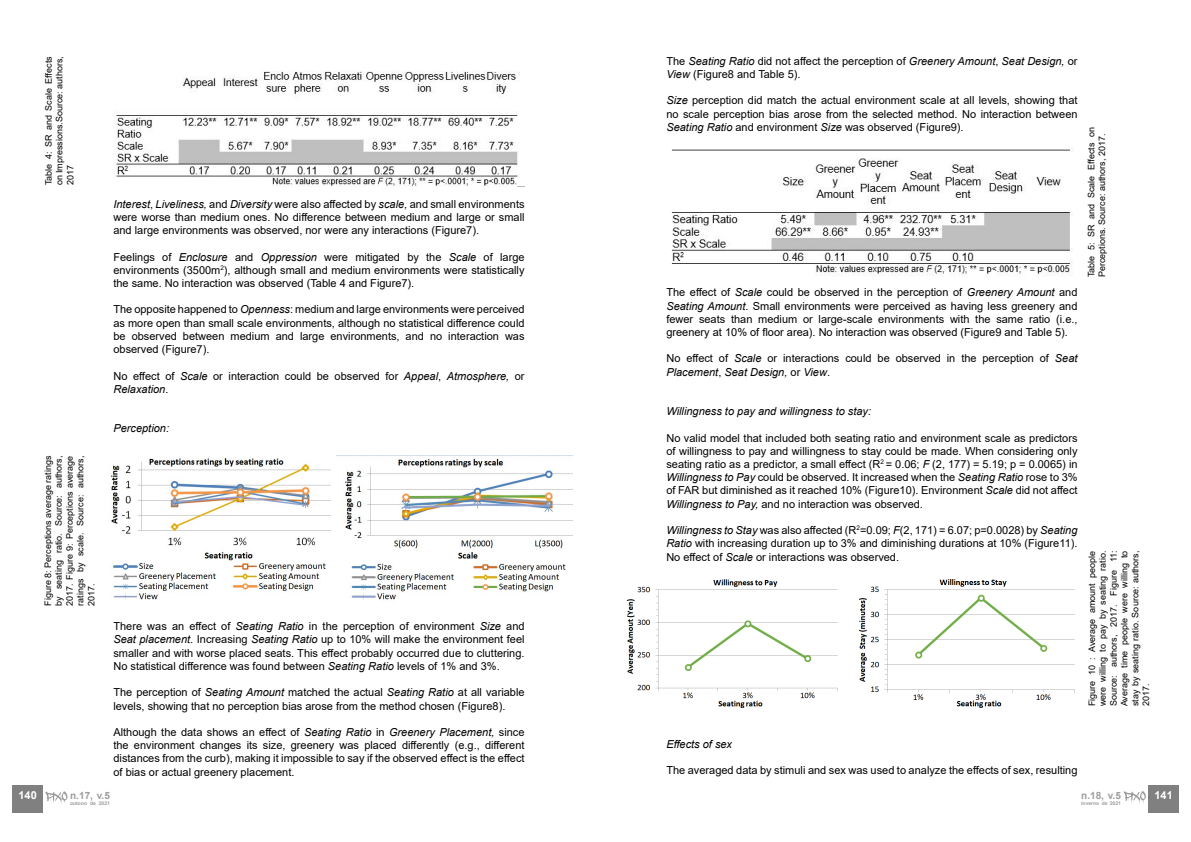
<style>
.page{position:relative;width:1191px;height:842px;background:#fff}
.page>*{position:absolute;margin:0;border:0;box-sizing:border-box;transform-origin:0 0}
.t1{font:11px/13.2px "Arial";color:#000;text-align:justify}
.t2{font:italic 11px "Arial";color:#000}
.t3{font:700 11px "Arial";color:#fff}
.t4{font:700 10px "Arial";color:#9d9d9c}
.t5{font:9px/10.8px "Arial";color:#000;text-align:justify}
.t6{font:700 5px "Arial";color:#9d9d9c}
.s1{font-style:italic}
</style>
<div class="page">
<div style="left:1148px;top:785px;width:30px;height:28px;background:#808080"></div>
<svg style="left:1123px;top:791px;width:22px;height:13px"></svg>
<div style="left:12px;top:785px;width:31px;height:28px;background:#808080"></div>
<svg style="left:45px;top:791px;width:22px;height:13px"></svg>
<img style="left:116px;top:71px;width:408px;height:116px">
<img style="left:110px;top:458px;width:220px;height:142px">
<img style="left:344px;top:458px;width:229px;height:142px">
<img style="left:671px;top:149px;width:402px;height:127px">
<img style="left:626px;top:579px;width:449px;height:130px">
<p class="t5" style="left:43px;top:185px;width:130px;rotate:-90deg">Table 4: SR and Scale Effects on Impressions.Source: authors, 2017</p>
<p class="t5" style="left:42px;top:606px;width:151px;rotate:-90deg">Figure 8: Perceptions average ratings by seating ratio. Source: authors, 2017. Figure 9: Perceptions average ratings by scale. Source: authors, 2017.</p>
<p class="t1" style="left:113px;top:197px;width:413px"><span class="s1">Interest</span>, <span class="s1">Liveliness,</span> and <span class="s1">Diversity</span> were also affected by <span class="s1">scale,</span> and small environments were worse than medium ones. No difference between medium and large or small and large environments was observed, nor were any interactions (Figure7).</p>
<p class="t1" style="left:113px;top:250px;width:413px">Feelings of <span class="s1">Enclosure</span> and <span class="s1">Oppression</span> were mitigated by the <span class="s1">Scale</span> of large environments (3500m<sup>2</sup>), although small and medium environments were statistically the same. No interaction was observed (Table 4 and Figure7).</p>
<p class="t1" style="left:113px;top:303px;width:413px">The opposite happened to <span class="s1">Openness</span>: medium and large environments were perceived as more open than small scale environments, although no statistical difference could be observed between medium and large environments, and no interaction was observed (Figure7).</p>
<p class="t1" style="left:113px;top:369px;width:413px">No effect of <span class="s1">Scale</span> or interaction could be observed for <span class="s1">Appeal</span>, <span class="s1">Atmosphere,</span> or<br><span class="s1">Relaxation</span>.</p>
<p class="t2" style="left:113px;top:421px;width:57px">Perception:</p>
<p class="t1" style="left:113px;top:620px;width:413px">There was an effect of <span class="s1">Seating Ratio</span> in the perception of environment <span class="s1">Size</span> and <span class="s1">Seat placement</span>. Increasing <span class="s1">Seating Ratio</span> up to 10% will make the environment feel smaller and with worse placed seats. This effect probably occurred due to cluttering.<br>No statistical difference was found between <span class="s1">Seating Ratio</span> levels of 1% and 3%.</p>
<p class="t1" style="left:113px;top:686px;width:413px">The perception of <span class="s1">Seating Amount</span> matched the actual <span class="s1">Seating Ratio</span> at all variable levels, showing that no perception bias arose from the method chosen (Figure8).</p>
<p class="t1" style="left:113px;top:725px;width:413px">Although the data shows an effect of <span class="s1">Seating Ratio</span> in <span class="s1">Greenery Placement,</span> since the environment changes its size, greenery was placed differently (e.g., different distances from the curb), making it impossible to say if the observed effect is the effect of bias or actual greenery placement.</p>
<p class="t1" style="left:666px;top:54px;width:413px">The <span class="s1">Seating Ratio</span> did not affect the perception of <span class="s1">Greenery Amount</span>, <span class="s1">Seat Design,</span> or<br><span class="s1">View</span> (Figure8 and Table 5).</p>
<p class="t1" style="left:666px;top:94px;width:413px"><span class="s1">Size</span> perception did match the actual environment scale at all levels, showing that no scale perception bias arose from the selected method. No interaction between <span class="s1">Seating Ratio</span> and environment <span class="s1">Size</span> was observed (Figure9).</p>
<p class="t1" style="left:666px;top:286px;width:413px">The effect of <span class="s1">Scale</span> could be observed in the perception of <span class="s1">Greenery Amount</span> and <span class="s1">Seating Amount</span>. Small environments were perceived as having less greenery and fewer seats than medium or large-scale environments with the same ratio (i.e., greenery at 10% of floor area). No interaction was observed (Figure9 and Table 5).</p>
<p class="t1" style="left:666px;top:352px;width:413px">No effect of <span class="s1">Scale</span> or interactions could be observed in the perception of <span class="s1">Seat<br>Placement</span>, <span class="s1">Seat Design,</span> or <span class="s1">View</span>.</p>
<p class="t2" style="left:666px;top:404px;width:206px">Willingness to pay and willingness to stay:</p>
<p class="t1" style="left:666px;top:431px;width:413px">No valid model that included both seating ratio and environment scale as predictors of willingness to pay and willingness to stay could be made. When considering only seating ratio as a predictor, a small effect (R<sup>2</sup> = 0.06; <span class="s1">F</span> (2, 177) = 5.19; p = 0.0065) in <span class="s1">Willingness to Pay</span> could be observed. It increased when the <span class="s1">Seating Ratio</span> rose to 3% of FAR but diminished as it reached 10% (Figure10). Environment <span class="s1">Scale</span> did not affect <span class="s1">Willingness to Pay,</span> and no interaction was observed.</p>
<p class="t1" style="left:666px;top:524px;width:413px"><span class="s1">Willingness to Stay</span> was also affected (R<sup>2</sup>=0.09; <span class="s1">F</span>(2, 171) = 6.07; p=0.0028) by <span class="s1">Seating Ratio</span> with increasing duration up to 3% and diminishing durations at 10% (Figure11).<br>No effect of <span class="s1">Scale</span> or interactions was observed.</p>
<p class="t5" style="left:1085px;top:277px;width:151px;rotate:-90deg">Table 5: SR and Scale Effects on<br>Perceptions. Source: authors, 2017.</p>
<p class="t5" style="left:1086px;top:706px;width:157px;rotate:-90deg">Figure 10 : Average amount people were willing to pay by seating ratio.<br>Source: authors, 2017. Figure 11:<br>Average time people were willing to stay by seating ratio. Source: authors, 2017.</p>
<p class="t2" style="left:666px;top:737px;width:67px">Effects of sex</p>
<p class="t1" style="left:666px;top:764px;width:413px">The averaged data by stimuli and sex was used to analyze the effects of sex, resulting</p>
<p class="t3" style="left:18px;top:788px;width:20px">140</p>
<p class="t4" style="left:1081px;top:789px;width:41px">n.18, v.5</p>
<p class="t3" style="left:1154px;top:788px;width:20px">141</p>
<p class="t6" style="left:1081px;top:800px;width:41px">inverno de 2021</p>
<p class="t4" style="left:70px;top:788px;width:41px">n.17, v.5</p>
<p class="t6" style="left:70px;top:799px;width:41px">outono de 2021</p>
</div>
